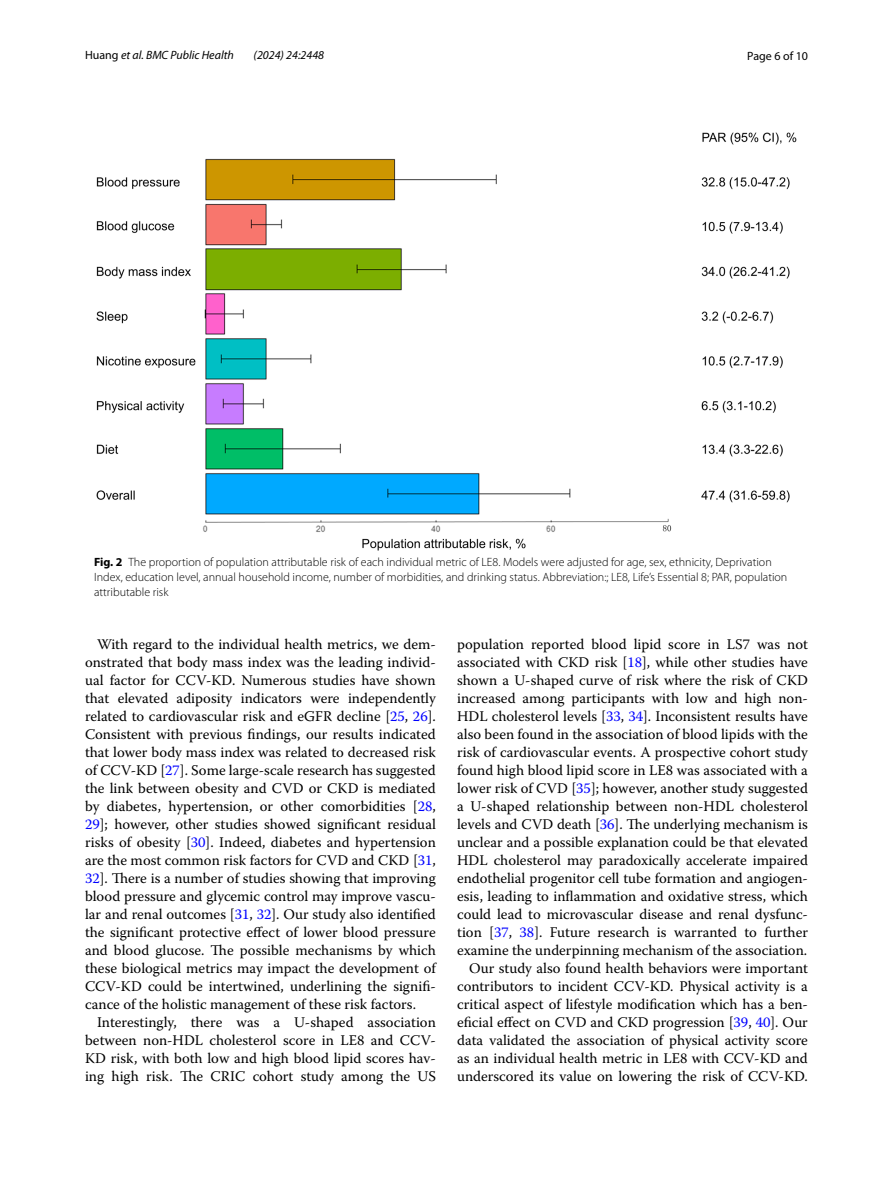
<style>
.page{position:relative;width:893px;height:1187px;background:#fff}
.page>*{position:absolute;margin:0;border:0;box-sizing:border-box;transform-origin:0 0}
.t1{font:14.7px/18px "Warnock Pro";color:#000;text-align:justify}
.t2{font:300 12px/15px "Myriad Pro";color:#000}
.t3{font:italic 12px "Myriad Pro";color:#000}
.t4{font:12px "Myriad Pro";color:#000}
.s1{font-style:normal}
.s2{font-weight:700}
.s3{color:#00f}
</style>
<div class="page">
<img style="left:96px;top:133px;width:701px;height:417px">
<p class="t3" style="left:85px;top:48px;width:150px"><span class="s1">Huang</span> et al. BMC Public Health</p>
<p class="t3" style="left:254px;top:48px;width:72px">(2024) 24:2448</p>
<p class="t4" style="left:747px;top:48px;width:62px">Page 6 of 10</p>
<p class="t2" style="left:94px;top:554px;width:695px"><span class="s2">Fig. 2</span> The proportion of population attributable risk of each individual metric of LE8. Models were adjusted for age, sex, ethnicity, Deprivation<br>Index, education level, annual household income, number of morbidities, and drinking status. Abbreviation:; LE8, Life’s Essential 8; PAR, population attributable risk</p>
<p class="t1" style="left:85px;top:635px;width:352px;text-indent:12px">With regard to the individual health metrics, we dem&shy;onstrated that body mass index was the leading individ&shy;ual factor for CCV-KD. Numerous studies have shown that elevated adiposity indicators were independently related to cardiovascular risk and eGFR decline [<span class="s3">25</span>, <span class="s3">26</span>].<br>Consistent with previous findings, our results indicated that lower body mass index was related to decreased risk of CCV-KD [<span class="s3">27</span>]. Some large-scale research has suggested the link between obesity and CVD or CKD is mediated by diabetes, hypertension, or other comorbidities [<span class="s3">28</span>, <span class="s3">29</span>]; however, other studies showed significant residual risks of obesity [<span class="s3">30</span>]. Indeed, diabetes and hypertension are the most common risk factors for CVD and CKD [<span class="s3">31</span>, <span class="s3">32</span>]. There is a number of studies showing that improving blood pressure and glycemic control may improve vascu&shy;lar and renal outcomes [<span class="s3">31</span>, <span class="s3">32</span>]. Our study also identified the significant protective effect of lower blood pressure and blood glucose. The possible mechanisms by which these biological metrics may impact the development of CCV-KD could be intertwined, underlining the signifi&shy;cance of the holistic management of these risk factors.</p>
<p class="t1" style="left:85px;top:1013px;width:352px;text-indent:12px">Interestingly, there was a U-shaped association between non-HDL cholesterol score in LE8 and CCV-KD risk, with both low and high blood lipid scores hav&shy;ing high risk. The CRIC cohort study among the US</p>
<p class="t1" style="left:457px;top:635px;width:352px;text-align:right">population reported blood lipid score in LS7 was not associated with CKD risk [<span class="s3">18</span>], while other studies have shown a U-shaped curve of risk where the risk of CKD increased among participants with low and high non-HDL cholesterol levels [<span class="s3">33</span>, <span class="s3">34</span>]. Inconsistent results have also been found in the association of blood lipids with the risk of cardiovascular events. A prospective cohort study found high blood lipid score in LE8 was associated with a lower risk of CVD [<span class="s3">35</span>]; however, another study suggested a U-shaped relationship between non-HDL cholesterol levels and CVD death [<span class="s3">36</span>]. The underlying mechanism is unclear and a possible explanation could be that elevated HDL cholesterol may paradoxically accelerate impaired endothelial progenitor cell tube formation and angiogen&shy;esis, leading to inflammation and oxidative stress, which could lead to microvascular disease and renal dysfunc&shy;tion [<span class="s3">37</span>, <span class="s3">38</span>]. Future research is warranted to further examine the underpinning mechanism of the association.<br>Our study also found health behaviors were important contributors to incident CCV-KD. Physical activity is a critical aspect of lifestyle modification which has a ben&shy;eficial effect on CVD and CKD progression [<span class="s3">39</span>, <span class="s3">40</span>]. Our data validated the association of physical activity score as an individual health metric in LE8 with CCV-KD and underscored its value on lowering the risk of CCV-KD.</p>
</div>
